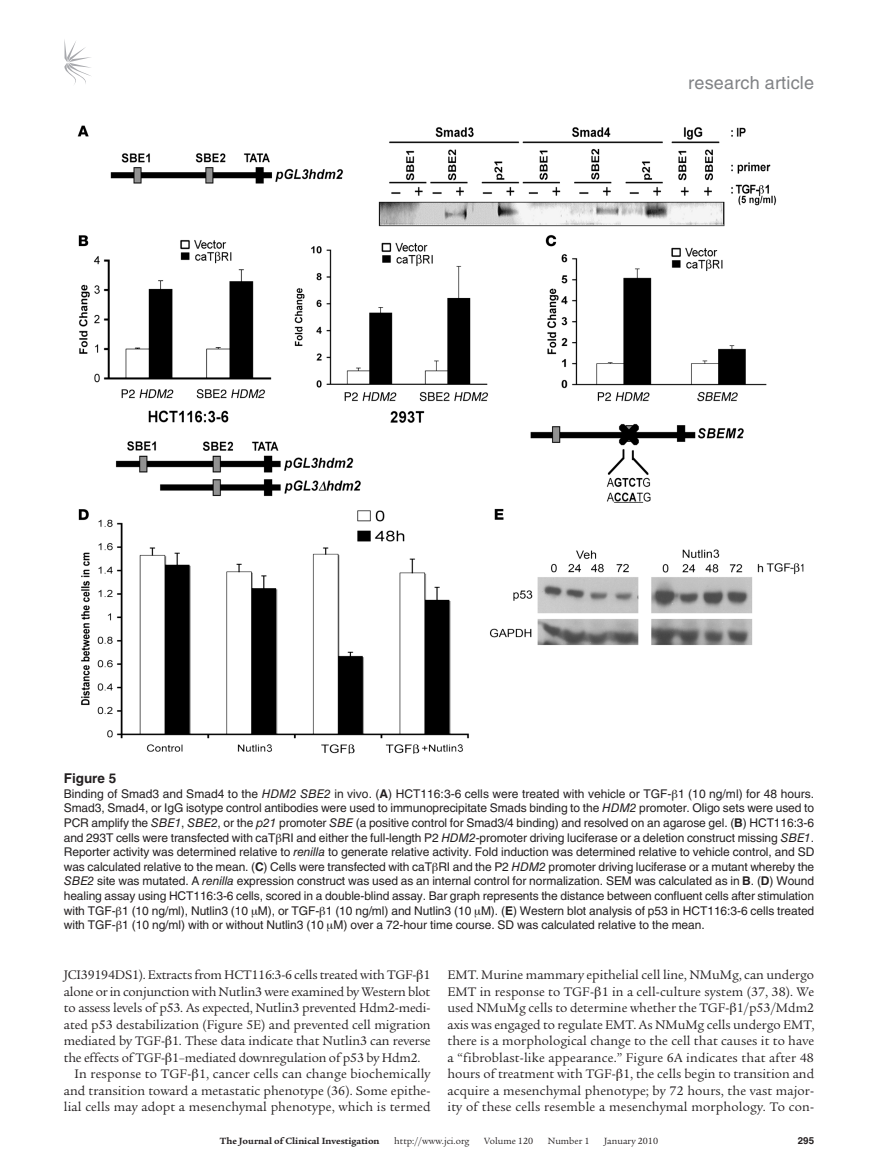
<style>
.page{position:relative;width:878px;height:1174px;background:#fff}
.page>*{position:absolute;margin:0;border:0;box-sizing:border-box;transform-origin:0 0}
.t1{font:18px "Helvetica LT Std";letter-spacing:.01em;color:#808285}
.t2{font:13.5px/16.5px "Legacy Serif Std";letter-spacing:-.005em;color:#231f20;text-align:justify}
.t3{font:700 13.5px "Helvetica LT Std";color:#231f20}
.t4{font:12px/14.7px "Helvetica LT Std";letter-spacing:-.005em;color:#231f20;text-align:justify}
.t5{font:9.75px "Legacy Serif Std";color:#231f20}
.t6{font:700 9.75px "Legacy Serif Std";color:#231f20}
.t7{font:700 9.75px "Helvetica LT Std";color:#231f20}
.s1{font-style:italic}
.s2{font-weight:700}
</style>
<div class="page">
<svg style="left:64px;top:39px;width:27px;height:45px"></svg>
<img style="left:77px;top:125px;width:727px;height:629px">
<h1 class="t1" style="left:688px;top:72px;width:127px">research article</h1>
<p class="t3" style="left:64px;top:770px;width:54px">Figure 5</p>
<p class="t4" style="left:64px;top:786px;width:752px">Binding of Smad3 and Smad4 to the <span class="s1">HDM2 SBE2</span> in vivo. (<span class="s2">A</span>) HCT116:3-6 cells were treated with vehicle or TGF- 1 (10 ng/ml) for 48 hours.<br>Smad3, Smad4, or IgG isotype control antibodies were used to immunoprecipitate Smads binding to the <span class="s1">HDM2</span> promoter. Oligo sets were used to PCR amplify the <span class="s1">SBE1</span>, <span class="s1">SBE2</span>, or the <span class="s1">p21</span> promoter <span class="s1">SBE</span> (a positive control for Smad3/4 binding) and resolved on an agarose gel. (<span class="s2">B</span>) HCT116:3-6 and 293T cells were transfected with caT RI and either the full-length P2 <span class="s1">HDM2</span>-promoter driving luciferase or a deletion construct missing <span class="s1">SBE1</span>.<br>Reporter activity was determined relative to <span class="s1">renilla</span> to generate relative activity. Fold induction was determined relative to vehicle control, and SD was calculated relative to the mean. (<span class="s2">C</span>) Cells were transfected with caT RI and the P2 <span class="s1">HDM2</span> promoter driving luciferase or a mutant whereby the <span class="s1">SBE2</span> site was mutated. A <span class="s1">renilla</span> expression construct was used as an internal control for normalization. SEM was calculated as in <span class="s2">B</span>. (<span class="s2">D</span>) Wound healing assay using HCT116:3-6 cells, scored in a double-blind assay. Bar graph represents the distance between confluent cells after stimulation with TGF- 1 (10 ng/ml), Nutlin3 (10 M), or TGF- 1 (10 ng/ml) and Nutlin3 (10 M). (<span class="s2">E</span>) Western blot analysis of p53 in HCT116:3-6 cells treated with TGF- 1 (10 ng/ml) with or without Nutlin3 (10 M) over a 72-hour time course. SD was calculated relative to the mean.</p>
<p class="t2" style="left:64px;top:966px;width:368px">JCI39194DS1). Extracts from HCT116:3-6 cells treated with TGF- 1</p>
<p class="t2" style="left:64px;top:983px;width:368px">alone or in conjunction with Nutlin3 were examined by Western blot</p>
<p class="t2" style="left:64px;top:999px;width:368px">to assess levels of p53. As expected, Nutlin3 prevented Hdm2-medi-</p>
<p class="t2" style="left:64px;top:1016px;width:368px">ated p53 destabilization (Figure 5E) and prevented cell migration</p>
<p class="t2" style="left:64px;top:1032px;width:368px">mediated by TGF- 1. These data indicate that Nutlin3 can reverse</p>
<p class="t2" style="left:64px;top:1049px;width:358px">the effects of TGF- 1–mediated downregulation of p53 by Hdm2.</p>
<p class="t2" style="left:74px;top:1065px;width:358px">In response to TGF- 1, cancer cells can change biochemically</p>
<p class="t2" style="left:64px;top:1082px;width:368px">and transition toward a metastatic phenotype (36). Some epithe-</p>
<p class="t2" style="left:64px;top:1098px;width:368px">lial cells may adopt a mesenchymal phenotype, which is termed</p>
<p class="t2" style="left:447px;top:966px;width:368px">EMT. Murine mammary epithelial cell line, NMuMg, can undergo EMT in response to TGF- 1 in a cell-culture system (37, 38). We used NMuMg cells to determine whether the TGF- 1/p53/Mdm2 axis was engaged to regulate EMT. As NMuMg cells undergo EMT, there is a morphological change to the cell that causes it to have a “fibroblast-like appearance.” Figure 6A indicates that after 48 hours of treatment with TGF- 1, the cells begin to transition and acquire a mesenchymal phenotype; by 72 hours, the vast major&shy;ity of these cells resemble a mesenchymal morphology. To con-</p>
<p class="t6" style="left:220px;top:1135px;width:161px">The Journal of Clinical Investigation</p>
<p class="t5" style="left:394px;top:1135px;width:77px">http://www.jci.org</p>
<p class="t5" style="left:484px;top:1135px;width:50px">Volume 120</p>
<p class="t5" style="left:548px;top:1135px;width:43px">Number 1</p>
<p class="t5" style="left:604px;top:1135px;width:55px">January 2010</p>
<p class="t7" style="left:797px;top:1134px;width:18px">295</p>
</div>
